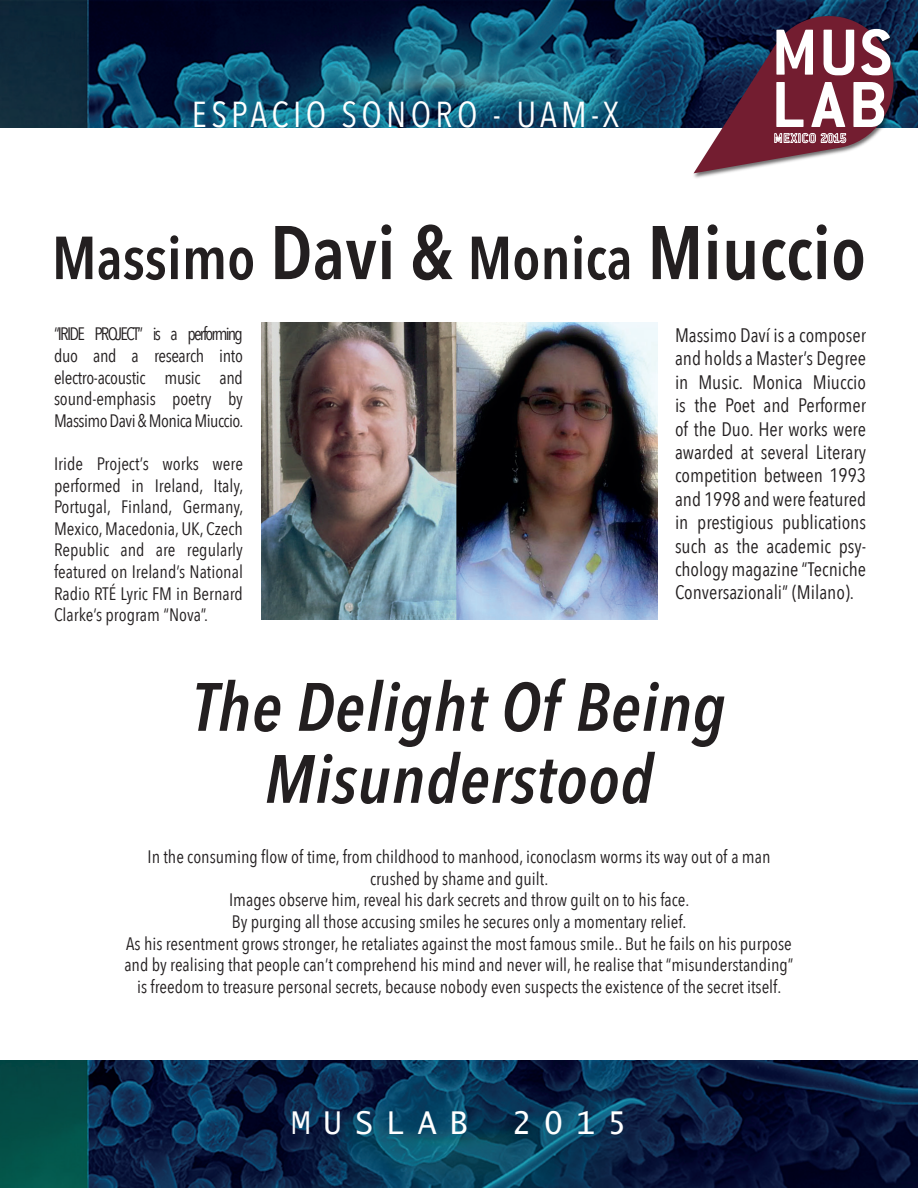
<style>
.page{position:relative;width:918px;height:1188px;background:#fff}
.page>*{position:absolute;margin:0;border:0;box-sizing:border-box;transform-origin:0 0}
.t1{font:700 71.4px "Conduit ITC";letter-spacing:.04em;color:#fff}
.t2{font:italic 600 67.5px/72px "Avenir Next Condensed";letter-spacing:.01em;color:#231f20;text-align:center}
.t3{font:600 60px "Avenir Next Condensed";color:#231f20}
.t4{font:36px "Avenir Next Condensed";letter-spacing:.12em;color:#fff}
.t5{font:31.5px "Lucida Sans Typewriter";letter-spacing:.4em;color:#fff}
.t6{font:19.5px/23.4px "Avenir Next Condensed";color:#231f20;text-align:justify}
.t7{font:18px/21.6px "Avenir Next Condensed";color:#231f20;text-align:justify}
.s1{font-size:75px}
</style>
<div class="page">
<img style="left:0;top:0;width:918px;height:128px">
<img style="left:0;top:1061px;width:918px;height:127px">
<img style="left:691px;top:13px;width:34px;height:165px">
<svg style="left:694px;top:7px;width:208px;height:166px;background:#633f54"></svg>
<img style="left:261px;top:322px;width:396px;height:297px">
<h3 class="t4" style="left:192px;top:84px;width:429px">ESPACIO SONORO - UAM-X</h3>
<h1 class="t1" style="left:772px;top:11px;width:122px">MUS</h1>
<h1 class="t1" style="left:771px;top:63px;width:118px">LAB</h1>
<h3 class="t3" style="left:52px;top:206px;width:816px">Massimo <span class="s1">Davi &amp;</span> Monica <span class="s1">Miuccio</span></h3>
<p class="t7" style="left:54px;top:323px;width:191px">“IRIDE PROJECT” is a performing duo and a research into electro-acoustic music and sound-emphasis poetry by Massimo Davi &amp; Monica Miuccio.</p>
<p class="t7" style="left:54px;top:452px;width:191px">Iride Project’s works were performed in Ireland, Italy, Portugal, Finland, Germany, Mexico, Macedonia, UK, Czech Republic and are regularly featured on Ireland’s National Radio RTÉ Lyric FM in Bernard Clarke’s program “Nova”.</p>
<p class="t6" style="left:675px;top:323px;width:193px">Massimo Daví is a composer and holds a Master’s Degree in Music. Monica Miuccio is the Poet and Performer of the Duo. Her works were awarded at several Literary competition between 1993 and 1998 and were featured in prestigious publications such as the academic psy&shy;chology magazine “Tecniche Conversazionali” (Milano).</p>
<h2 class="t2" style="left:192px;top:671px;width:535px">The Delight Of Being<br>Misunderstood</h2>
<p class="t7" style="left:124px;top:845px;width:671px;text-align:center">In the consuming flow of time, from childhood to manhood, iconoclasm worms its way out of a man crushed by shame and guilt.<br>Images observe him, reveal his dark secrets and throw guilt on to his face.<br>By purging all those accusing smiles he secures only a momentary relief.<br>As his resentment grows stronger, he retaliates against the most famous smile.. But he fails on his purpose and by realising that people can’t comprehend his mind and never will, he realise that “misunderstanding” is freedom to treasure personal secrets, because nobody even suspects the existence of the secret itself.</p>
<h3 class="t5" style="left:291px;top:1105px;width:178px">MUSLAB</h3>
<h3 class="t5" style="left:513px;top:1105px;width:115px">2015</h3>
</div>
